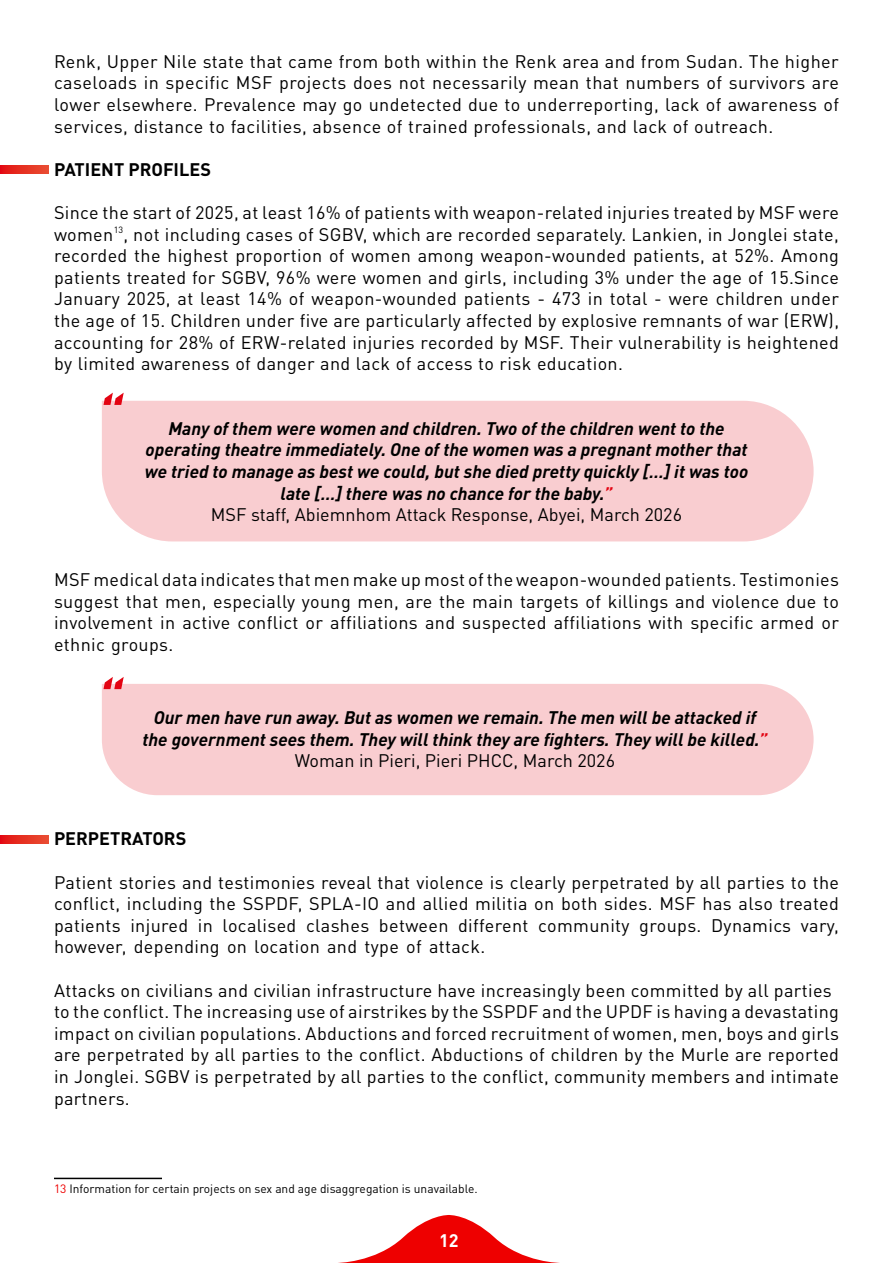
<style>
.page{position:relative;width:893px;height:1263px;background:#fff}
.page>*{position:absolute;margin:0;border:0;box-sizing:border-box;transform-origin:0 0}
.t1{font:italic 700 54px "DIN Pro";color:#e30413}
.t2{font:18px/21.6px "DIN Pro";letter-spacing:.02em;color:#000;text-align:justify}
.t3{font:italic 700 18px/21.6px "DIN Pro";color:#000;text-align:center}
.t4{font:700 18px "DIN Pro";color:#000}
.t5{font:700 18px "DIN Pro";color:#fff}
.t6{font:12px "DIN Pro";color:#000}
.s1{color:#e30413}
.s2{font-weight:400;font-style:normal}
.s3{color:#e00}
</style>
<div class="page">
<svg style="left:338px;top:1215px;width:222px;height:48px"></svg>
<hr style="left:54px;top:1178px;width:108px;height:1px;background:#000">
<div style="left:102px;top:401px;width:712px;height:140px;background:#f9cdd0"></div>
<div style="left:102px;top:684px;width:712px;height:111px;background:#f9cdd0"></div>
<svg style="left:0;top:166px;width:49px;height:7px"></svg>
<svg style="left:0;top:836px;width:49px;height:7px"></svg>
<p class="t2" style="left:54px;top:49px;width:786px">Renk, Upper Nile state that came from both within the Renk area and from Sudan. The higher caseloads in specific MSF projects does not necessarily mean that numbers of survivors are lower elsewhere. Prevalence may go undetected due to underreporting, lack of awareness of services, distance to facilities, absence of trained professionals, and lack of outreach.</p>
<p class="t4" style="left:54px;top:154px;width:159px">PATIENT PROFILES</p>
<p class="t2" style="left:54px;top:200px;width:787px">Since the start of 2025, at least 16% of patients with weapon-related injuries treated by MSF were women<sup>13</sup>, not including cases of SGBV, which are recorded separately. Lankien, in Jonglei state, recorded the highest proportion of women among weapon-wounded patients, at 52%. Among patients treated for SGBV, 96% were women and girls, including 3% under the age of 15.Since January 2025, at least 14% of weapon-wounded patients - 473 in total - were children under the age of 15. Children under five are particularly affected by explosive remnants of war (ERW), accounting for 28% of ERW-related injuries recorded by MSF. Their vulnerability is heightened by limited awareness of danger and lack of access to risk education.</p>
<h1 class="t1" style="left:96px;top:373px;width:26px">“</h1>
<p class="t3" style="left:145px;top:415px;width:605px">Many of them were women and children. Two of the children went to the operating theatre immediately. One of the women was a pregnant mother that we tried to manage as best we could, but she died pretty quickly […] it was too late […] there was no chance for the baby.<span class="s1">”<br></span><span class="s2">MSF staff, Abiemnhom Attack Response, Abyei, March 2026</span></p>
<p class="t2" style="left:54px;top:567px;width:787px">MSF medical data indicates that men make up most of the weapon-wounded patients. Testimonies suggest that men, especially young men, are the main targets of killings and violence due to involvement in active conflict or affiliations and suspected affiliations with specific armed or ethnic groups.</p>
<h1 class="t1" style="left:96px;top:657px;width:26px">“</h1>
<p class="t3" style="left:142px;top:704px;width:627px">Our men have run away. But as women we remain. The men will be attacked if the government sees them. They will think they are fighters. They will be killed.<span class="s1">”<br></span><span class="s2">Woman in Pieri, Pieri PHCC, March 2026</span></p>
<p class="t4" style="left:54px;top:824px;width:134px">PERPETRATORS</p>
<p class="t2" style="left:54px;top:869px;width:787px">Patient stories and testimonies reveal that violence is clearly perpetrated by all parties to the conflict, including the SSPDF, SPLA-IO and allied militia on both sides. MSF has also treated patients injured in localised clashes between different community groups. Dynamics vary, however, depending on location and type of attack.</p>
<p class="t2" style="left:54px;top:977px;width:787px;text-align:left">Attacks on civilians and civilian infrastructure have increasingly been committed by all parties to the conflict. The increasing use of airstrikes by the SSPDF and the UPDF is having a devastating impact on civilian populations. Abductions and forced recruitment of women, men, boys and girls are perpetrated by all parties to the conflict. Abductions of children by the Murle are reported in Jonglei. SGBV is perpetrated by all parties to the conflict, community members and intimate partners.</p>
<p class="t6" style="left:54px;top:1179px;width:425px"><span class="s3">13</span> Information for certain projects on sex and age disaggregation is unavailable.</p>
<p class="t5" style="left:439px;top:1225px;width:21px">12</p>
</div>
